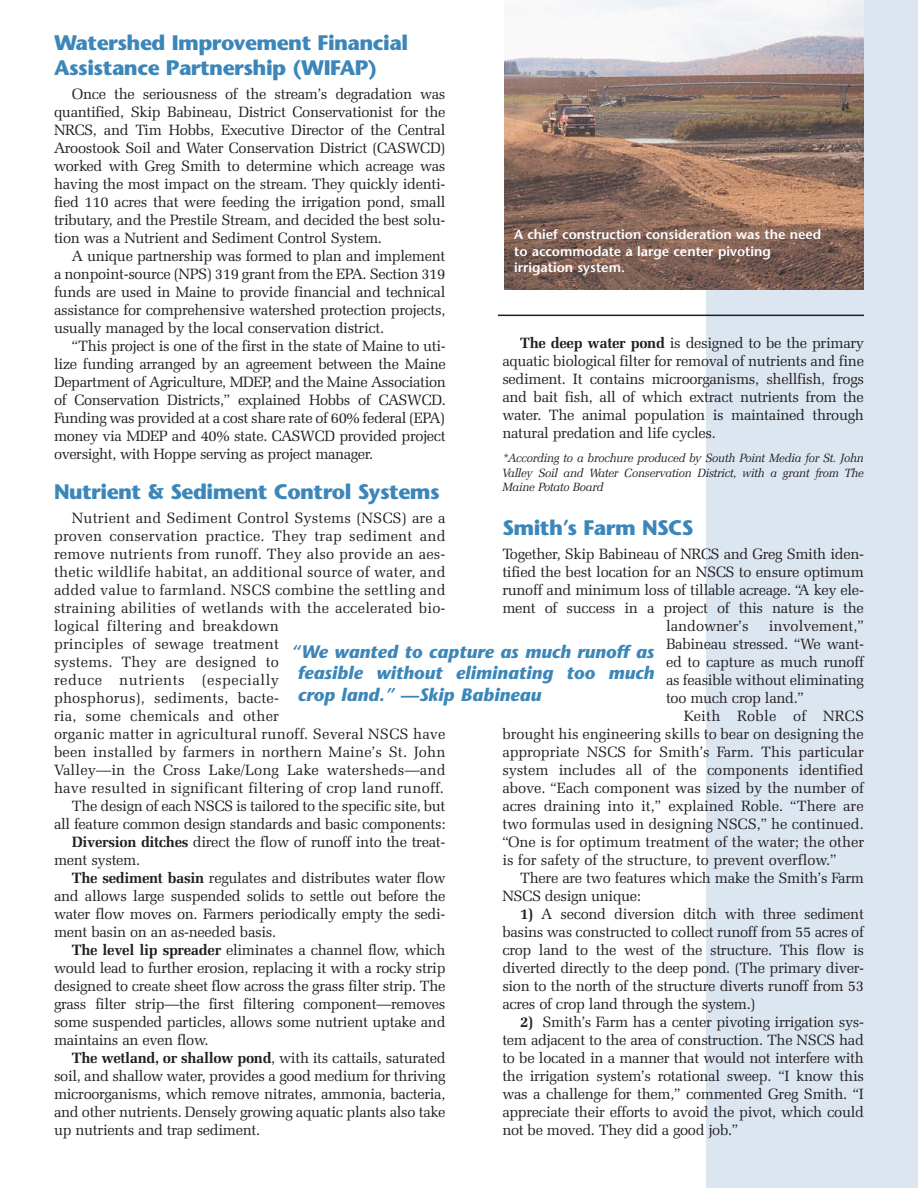
<style>
.page{position:relative;width:918px;height:1188px;background:#fff}
.page>*{position:absolute;margin:0;border:0;box-sizing:border-box;transform-origin:0 0}
.t1{font:700 21px/25.2px "Stone Sans";letter-spacing:-.025em;color:#3c86b9}
.t2{font:italic 700 18px/21.6px "Stone Sans";color:#3c86b9;text-align:justify}
.t3{font:15px/18px "Zapf Elliptical 711 BT";letter-spacing:-.02em;color:#231f20;text-align:justify}
.t4{font:15px "Zapf Elliptical 711 BT";letter-spacing:.01em;color:#231f20}
.t5{font:15px "Zapf Elliptical 711 BT";letter-spacing:.035em;color:#231f20}
.t6{font:15px "Zapf Elliptical 711 BT";color:#231f20}
.t7{font:600 13.5px/16.2px "Stone Sans";color:#fff}
.t8{font:italic 12px/14.4px "Zapf Elliptical 711 BT";letter-spacing:-.02em;color:#231f20;text-align:justify}
.s1{font-weight:700}
</style>
<div class="page">
<div style="left:706px;top:0;width:212px;height:1188px;background:#dce6f1"></div>
<img style="left:505px;top:0;width:359px;height:289px">
<hr style="left:498px;top:315px;width:366px;height:1px;background:#231f20">
<h1 class="t1" style="left:54px;top:35px;width:356px">Watershed Improvement Financial<br>Assistance Partnership (WIFAP)</h1>
<p class="t3" style="left:54px;top:84px;width:393px;text-indent:18px">Once the seriousness of the stream’s degradation was quantified, Skip Babineau, District Conservationist for the NRCS, and Tim Hobbs, Executive Director of the Central Aroostook Soil and Water Conservation District (CASWCD) worked with Greg Smith to determine which acreage was having the most impact on the stream. They quickly identi&shy;fied 110 acres that were feeding the irrigation pond, small tributary, and the Prestile Stream, and decided the best solu&shy;tion was a Nutrient and Sediment Control System.</p>
<p class="t3" style="left:54px;top:246px;width:393px;text-indent:18px">A unique partnership was formed to plan and implement a nonpoint-source (NPS) 319 grant from the EPA. Section 319 funds are used in Maine to provide financial and technical assistance for comprehensive watershed protection projects, usually managed by the local conservation district.</p>
<p class="t3" style="left:54px;top:336px;width:393px;text-indent:18px">“This project is one of the first in the state of Maine to uti&shy;lize funding arranged by an agreement between the Maine Department of Agriculture, MDEP, and the Maine Association of Conservation Districts,” explained Hobbs of CASWCD.<br>Funding was provided at a cost share rate of 60% federal (EPA) money via MDEP and 40% state. CASWCD provided project oversight, with Hoppe serving as project manager.</p>
<h1 class="t1" style="left:54px;top:484px;width:387px">Nutrient &amp; Sediment Control Systems</h1>
<p class="t4" style="left:72px;top:508px;width:375px">Nutrient and Sediment Control Systems (NSCS) are a</p>
<p class="t4" style="left:54px;top:526px;width:393px">proven conservation practice. They trap sediment and</p>
<p class="t4" style="left:54px;top:544px;width:393px">remove nutrients from runoff. They also provide an aes-</p>
<p class="t4" style="left:54px;top:562px;width:393px">thetic wildlife habitat, an additional source of water, and</p>
<p class="t4" style="left:54px;top:580px;width:393px">added value to farmland. NSCS combine the settling and</p>
<p class="t4" style="left:54px;top:598px;width:393px">straining abilities of wetlands with the accelerated bio-</p>
<p class="t4" style="left:54px;top:616px;width:227px">logical filtering and breakdown</p>
<p class="t4" style="left:54px;top:634px;width:227px">principles of sewage treatment</p>
<p class="t4" style="left:54px;top:652px;width:227px">systems. They are designed to</p>
<p class="t5" style="left:54px;top:670px;width:227px">reduce nutrients (especially</p>
<p class="t4" style="left:54px;top:688px;width:227px">phosphorus), sediments, bacte-</p>
<p class="t4" style="left:54px;top:706px;width:227px">ria, some chemicals and other</p>
<p class="t4" style="left:54px;top:724px;width:393px">organic matter in agricultural runoff. Several NSCS have</p>
<p class="t4" style="left:54px;top:742px;width:393px">been installed by farmers in northern Maine’s St. John</p>
<p class="t4" style="left:54px;top:760px;width:393px">Valley—in the Cross Lake/Long Lake watersheds—and</p>
<p class="t4" style="left:54px;top:778px;width:392px">have resulted in significant filtering of crop land runoff.</p>
<p class="t3" style="left:72px;top:796px;width:375px">The design of each NSCS is tailored to the specific site, but</p>
<p class="t3" style="left:54px;top:814px;width:393px">all feature common design standards and basic components:</p>
<p class="t3" style="left:72px;top:832px;width:375px"><span class="s1">Diversion ditches</span> direct the flow of runoff into the treat-</p>
<p class="t3" style="left:54px;top:850px;width:88px">ment system.</p>
<p class="t3" style="left:72px;top:868px;width:375px"><span class="s1">The sediment basin</span> regulates and distributes water flow</p>
<p class="t3" style="left:54px;top:886px;width:393px">and allows large suspended solids to settle out before the</p>
<p class="t3" style="left:54px;top:904px;width:393px">water flow moves on. Farmers periodically empty the sedi-</p>
<p class="t3" style="left:54px;top:922px;width:224px">ment basin on an as-needed basis.</p>
<p class="t3" style="left:72px;top:940px;width:375px"><span class="s1">The level lip spreader</span> eliminates a channel flow, which</p>
<p class="t3" style="left:54px;top:958px;width:393px">would lead to further erosion, replacing it with a rocky strip</p>
<p class="t3" style="left:54px;top:976px;width:393px">designed to create sheet flow across the grass filter strip. The</p>
<p class="t3" style="left:54px;top:994px;width:393px">grass filter strip—the first filtering component—removes</p>
<p class="t3" style="left:54px;top:1012px;width:393px">some suspended particles, allows some nutrient uptake and</p>
<p class="t3" style="left:54px;top:1030px;width:156px">maintains an even flow.</p>
<p class="t3" style="left:72px;top:1048px;width:375px"><span class="s1">The wetland, or shallow pond</span>, with its cattails, saturated</p>
<p class="t3" style="left:54px;top:1066px;width:393px">soil, and shallow water, provides a good medium for thriving</p>
<p class="t3" style="left:54px;top:1084px;width:393px">microorganisms, which remove nitrates, ammonia, bacteria,</p>
<p class="t3" style="left:54px;top:1102px;width:393px">and other nutrients. Densely growing aquatic plants also take</p>
<p class="t3" style="left:54px;top:1120px;width:208px">up nutrients and trap sediment.</p>
<p class="t7" style="left:514px;top:230px;width:309px">A chief construction consideration was the need to accommodate a large center pivoting irrigation system.</p>
<p class="t3" style="left:502px;top:334px;width:363px;text-indent:18px"><span class="s1">The deep water pond</span> is designed to be the primary aquatic biological filter for removal of nutrients and fine sediment. It contains microorganisms, shellfish, frogs and bait fish, all of which extract nutrients from the water. The animal population is maintained through natural predation and life cycles.</p>
<p class="t8" style="left:502px;top:451px;width:363px">*According to a brochure produced by South Point Media for St. John Valley Soil and Water Conservation District, with a grant from The Maine Potato Board</p>
<h1 class="t1" style="left:502px;top:519px;width:193px">Smith’s Farm NSCS</h1>
<p class="t3" style="left:502px;top:544px;width:363px">Together, Skip Babineau of NRCS and Greg Smith iden-</p>
<p class="t3" style="left:502px;top:562px;width:363px">tified the best location for an NSCS to ensure optimum</p>
<p class="t3" style="left:502px;top:580px;width:363px">runoff and minimum loss of tillable acreage. “A key ele-</p>
<p class="t3" style="left:502px;top:598px;width:363px">ment of success in a project of this nature is the</p>
<p class="t6" style="left:666px;top:617px;width:84px">landowner’s</p>
<p class="t3" style="left:666px;top:616px;width:200px;text-indent:103px">involvement,” Babineau stressed. “We want&shy;ed to capture as much runoff as feasible without eliminating too much crop land.”</p>
<p class="t3" style="left:502px;top:706px;width:363px;text-indent:182px">Keith Roble of NRCS brought his engineering skills to bear on designing the appropriate NSCS for Smith’s Farm. This particular system includes all of the components identified above. “Each component was sized by the number of acres draining into it,” explained Roble. “There are two formulas used in designing NSCS,” he continued. “One is for optimum treatment of the water; the other is for safety of the structure, to prevent overflow.”</p>
<p class="t3" style="left:502px;top:868px;width:363px;text-indent:18px">There are two features which make the Smith’s Farm<br>NSCS design unique:</p>
<p class="t3" style="left:502px;top:904px;width:363px;text-indent:18px"><span class="s1">1)</span> A second diversion ditch with three sediment basins was constructed to collect runoff from 55 acres of crop land to the west of the structure. This flow is diverted directly to the deep pond. (The primary diver&shy;sion to the north of the structure diverts runoff from 53 acres of crop land through the system.)</p>
<p class="t3" style="left:502px;top:1012px;width:363px;text-indent:18px"><span class="s1">2)</span> Smith’s Farm has a center pivoting irrigation sys&shy;tem adjacent to the area of construction. The NSCS had to be located in a manner that would not interfere with the irrigation system’s rotational sweep. “I know this was a challenge for them,” commented Greg Smith. “I appreciate their efforts to avoid the pivot, which could not be moved. They did a good job.”</p>
<p class="t2" style="left:298px;top:645px;width:358px;text-indent:-7px">“We wanted to capture as much runoff as feasible without eliminating too much crop land.” —Skip Babineau</p>
</div>
